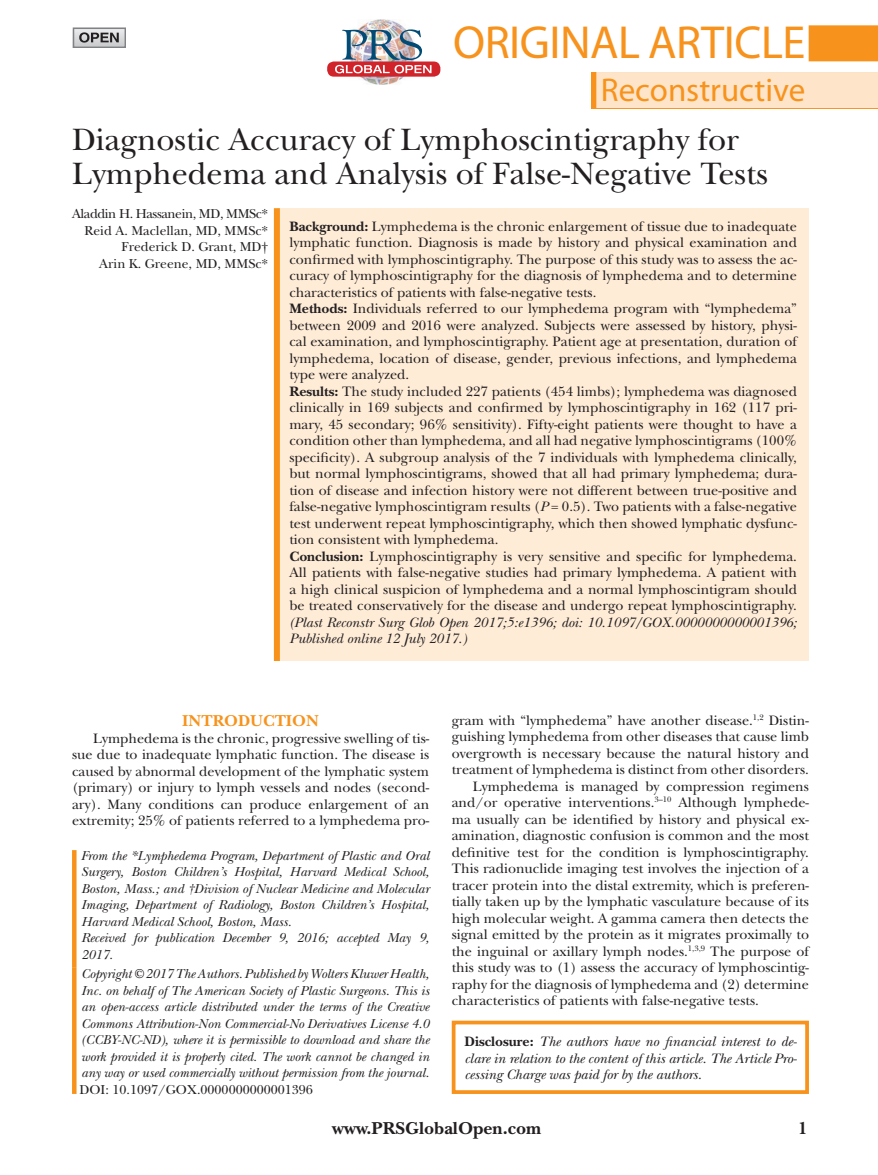
<style>
.page{position:relative;width:878px;height:1175px;background:#fff}
.page>*{position:absolute;margin:0;border:0;box-sizing:border-box;transform-origin:0 0}
.t1{font:46.5px "Myriad Pro";letter-spacing:-.01em;color:#f7931d}
.t2{font:33px "Myriad Pro";color:#f7931d}
.t3{font:32.25px/34.5px "New Baskerville";color:#231f20}
.t4{font:700 18px "New Baskerville";color:#231f20}
.t5{font:700 16.5px "New Baskerville";color:#f7931d}
.t6{font:14.25px/16.5px "New Baskerville";color:#231f20;text-align:justify}
.t7{font:italic 14.25px/16.5px "New Baskerville";color:#231f20}
.t8{font:italic 13.5px/16.5px "New Baskerville";color:#231f20;text-align:justify}
.t9{font:13.5px/16.5px "New Baskerville";color:#231f20;text-align:right}
.s1{font-weight:700}
.s2{font-style:italic}
.s3{font-weight:700;font-style:normal}
</style>
<div class="page">
<div style="left:73px;top:28px;width:52px;height:20px;border:2px solid #808285"></div>
<svg style="left:79px;top:32px;width:40px;height:11px"></svg>
<img style="left:358px;top:20px;width:48px;height:64px">
<div style="left:327px;top:61px;width:113px;height:16px;background:#d1232a;border-radius:7px"></div>
<img style="left:335px;top:29px;width:96px;height:44px">
<hr style="left:72px;top:967px;width:4px;height:126px;background:#f7931d">
<hr style="left:72px;top:850px;width:4px;height:117px;background:#f7931d">
<div style="left:277px;top:208px;width:531px;height:453px;background:#feecd7"></div>
<div style="left:274px;top:208px;width:6px;height:453px;background:#f7931d"></div>
<div style="left:452px;top:1020px;width:356px;height:74px;border:4px solid #f7931d"></div>
<div style="left:596px;top:72px;width:282px;height:36px;background:#fee5ca"></div>
<div style="left:808px;top:25px;width:69px;height:36px;background:#f7931d"></div>
<h1 class="t1" style="left:453px;top:14px;width:354px">Original Article</h1>
<h2 class="t2" style="left:600px;top:69px;width:206px">Reconstructive</h2>
<h3 class="t3" style="left:72px;top:122px;width:697px">Diagnostic Accuracy of Lymphoscintigraphy for<br>Lymphedema and Analysis of False-Negative Tests</h3>
<p class="t9" style="left:72px;top:206px;width:198px">Aladdin H. Hassanein, MD, MMSc*<br>Reid A. Maclellan, MD, MMSc*<br>Frederick D. Grant, MD†<br>Arin K. Greene, MD, MMSc*</p>
<p class="t6" style="left:289px;top:218px;width:509px;text-align:left"><span class="s1">Background:</span> Lymphedema is the chronic enlargement of tissue due to inadequate lymphatic function. Diagnosis is made by history and physical examination and confirmed with lymphoscintigraphy. The purpose of this study was to assess the ac&shy;curacy of lymphoscintigraphy for the diagnosis of lymphedema and to determine characteristics of patients with false-negative tests.<br><span class="s1">Methods:</span> Individuals referred to our lymphedema program with “lymphedema” between 2009 and 2016 were analyzed. Subjects were assessed by history, physi&shy;cal examination, and lymphoscintigraphy. Patient age at presentation, duration of lymphedema, location of disease, gender, previous infections, and lymphedema type were analyzed.<br><span class="s1">Results:</span> The study included 227 patients (454 limbs); lymphedema was diagnosed clinically in 169 subjects and confirmed by lymphoscintigraphy in 162 (117 pri&shy;mary, 45 secondary; 96% sensitivity). Fifty-eight patients were thought to have a condition other than lymphedema, and all had negative lymphoscintigrams (100% specificity). A subgroup analysis of the 7 individuals with lymphedema clinically, but normal lymphoscintigrams, showed that all had primary lymphedema; dura&shy;tion of disease and infection history were not different between true-positive and false-negative lymphoscintigram results (<span class="s2">P</span> = 0.5). Two patients with a false-negative test underwent repeat lymphoscintigraphy, which then showed lymphatic dysfunc&shy;tion consistent with lymphedema.<br><span class="s1">Conclusion:</span> Lymphoscintigraphy is very sensitive and specific for lymphedema.<br>All patients with false-negative studies had primary lymphedema. A patient with a high clinical suspicion of lymphedema and a normal lymphoscintigram should be treated conservatively for the disease and undergo repeat lymphoscintigraphy.</p>
<p class="t7" style="left:289px;top:614px;width:509px">(Plast Reconstr Surg Glob Open 2017;5:e1396; doi: 10.1097/GOX.0000000000001396;<br>Published online 12 July 2017.)</p>
<p class="t5" style="left:182px;top:711px;width:138px">INTRODUCTION</p>
<p class="t6" style="left:72px;top:730px;width:359px;text-indent:21px">Lymphedema is the chronic, progressive swelling of tis&shy;sue due to inadequate lymphatic function. The disease is caused by abnormal development of the lymphatic system (primary) or injury to lymph vessels and nodes (second&shy;ary). Many conditions can produce enlargement of an extremity; 25% of patients referred to a lymphedema pro-</p>
<p class="t8" style="left:81px;top:847px;width:350px;text-align:left">From the *Lymphedema Program, Department of Plastic and Oral Surgery, Boston Children’s Hospital, Harvard Medical School, Boston, Mass.; and †Division of Nuclear Medicine and Molecular Imaging, Department of Radiology, Boston Children’s Hospital, Harvard Medical School, Boston, Mass.<br>Received for publication December 9, 2016; accepted May 9, 2017.</p>
<p class="t8" style="left:81px;top:965px;width:350px">Copyright © 2017 The Authors. Published by Wolters Kluwer Health, Inc. on behalf of The American Society of Plastic Surgeons. This is an open-access article distributed under the terms of the Creative Commons Attribution-Non Commercial-No Derivatives License 4.0 (CCBY-NC-ND), where it is permissible to download and share the work provided it is properly cited. The work cannot be changed in any way or used commercially without permission from the journal.</p>
<p class="t9" style="left:80px;top:1081px;width:235px">DOI: 10.1097/GOX.0000000000001396</p>
<p class="t6" style="left:452px;top:712px;width:359px">gram with “lymphedema” have another disease.<sup>1,2</sup> Distin-</p>
<p class="t6" style="left:451px;top:728px;width:358px">guishing lymphedema from other diseases that cause limb</p>
<p class="t6" style="left:451px;top:745px;width:358px">overgrowth is necessary because the natural history and</p>
<p class="t6" style="left:451px;top:761px;width:359px">treatment of lymphedema is distinct from other disorders.</p>
<p class="t6" style="left:473px;top:778px;width:338px">Lymphedema is managed by compression regimens</p>
<p class="t6" style="left:451px;top:794px;width:359px">and/or operative interventions.<sup>3–10</sup> Although lymphede-</p>
<p class="t6" style="left:452px;top:811px;width:359px">ma usually can be identified by history and physical ex-</p>
<p class="t6" style="left:452px;top:827px;width:359px">amination, diagnostic confusion is common and the most</p>
<p class="t6" style="left:452px;top:844px;width:359px">definitive test for the condition is lymphoscintigraphy.</p>
<p class="t6" style="left:452px;top:860px;width:358px">This radionuclide imaging test involves the injection of a</p>
<p class="t6" style="left:452px;top:877px;width:359px">tracer protein into the distal extremity, which is preferen-</p>
<p class="t6" style="left:452px;top:893px;width:358px">tially taken up by the lymphatic vasculature because of its</p>
<p class="t6" style="left:452px;top:910px;width:359px">high molecular weight. A gamma camera then detects the</p>
<p class="t6" style="left:452px;top:926px;width:359px">signal emitted by the protein as it migrates proximally to</p>
<p class="t6" style="left:452px;top:943px;width:358px">the inguinal or axillary lymph nodes.<sup>1,3,9</sup> The purpose of</p>
<p class="t6" style="left:451px;top:959px;width:359px">this study was to (1) assess the accuracy of lymphoscintig-</p>
<p class="t6" style="left:451px;top:976px;width:358px">raphy for the diagnosis of lymphedema and (2) determine</p>
<p class="t6" style="left:451px;top:992px;width:308px">characteristics of patients with false-negative tests.</p>
<p class="t7" style="left:464px;top:1033px;width:334px;text-align:justify"><span class="s3">Disclosure:</span> The authors have no financial interest to de&shy;clare in relation to the content of this article. The Article Pro&shy;cessing Charge was paid for by the authors.</p>
<p class="t4" style="left:332px;top:1118px;width:210px">www.PRSGlobalOpen.com</p>
<p class="t4" style="left:798px;top:1118px;width:11px">1</p>
</div>
